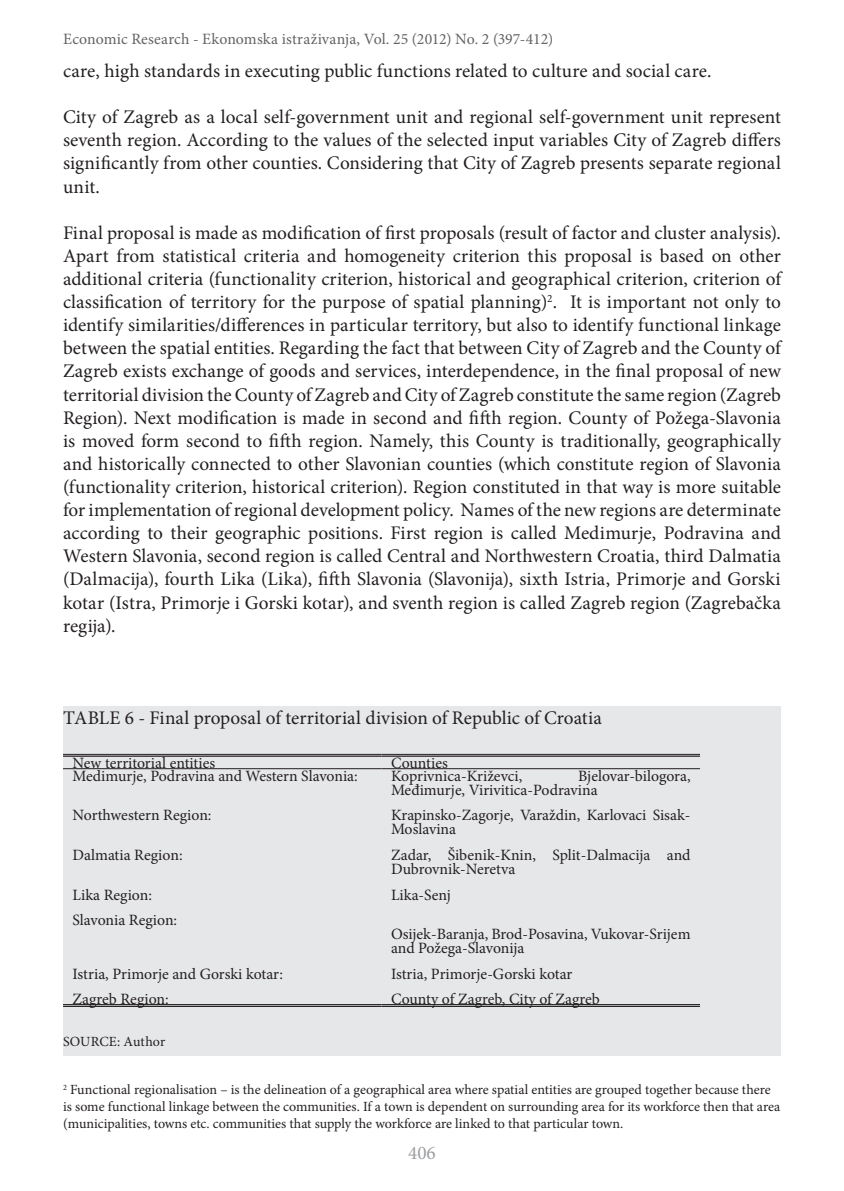
<style>
.page{position:relative;width:844px;height:1191px;background:#fff}
.page>*{position:absolute;margin:0;border:0;box-sizing:border-box;transform-origin:0 0}
.No_Spacing_First_par{font:19.25px/23.1px "Minion Pro";color:#231f20;text-align:justify}
.t1{font:19.25px "Minion Pro";color:#9b9da0}
.No_Spacing_First_par-2{font:15.75px/14.2px "Minion Pro";color:#231f20}
.t2{font:15.75px "Minion Pro";letter-spacing:.005em;color:#636366}
.No_Spacing_First_par-3{font:14px/16.8px "Minion Pro";color:#231f20}
</style>
<div class="page">
<div style="left:63px;top:706px;width:717px;height:349px;background:#e6e7e9"></div>
<hr style="left:63px;top:754px;width:318px;height:1px;background:#231f20">
<hr style="left:63px;top:755px;width:318px;height:2px;background:#231f20">
<hr style="left:381px;top:754px;width:318px;height:1px;background:#231f20">
<hr style="left:381px;top:755px;width:318px;height:2px;background:#231f20">
<hr style="left:63px;top:768px;width:318px;height:1px;background:#231f20">
<hr style="left:381px;top:768px;width:318px;height:1px;background:#231f20">
<hr style="left:63px;top:1004px;width:318px;height:1px;background:#231f20">
<hr style="left:63px;top:1005px;width:318px;height:2px;background:#231f20">
<hr style="left:381px;top:1004px;width:318px;height:1px;background:#231f20">
<hr style="left:381px;top:1005px;width:318px;height:2px;background:#231f20">
<p class="t2" style="left:63px;top:28px;width:491px">Economic Research - Ekonomska istraživanja, Vol. 25 (2012) No. 2 (397-412)</p>
<p class="No_Spacing_First_par" style="left:63px;top:59px;width:649px">care, high standards in executing public functions related to culture and social care.</p>
<p class="No_Spacing_First_par" style="left:63px;top:106px;width:719px">City of Zagreb as a local self-government unit and regional self-government unit represent seventh region. According to the values of the selected input variables City of Zagreb differs significantly from other counties. Considering that City of Zagreb presents separate regional unit.</p>
<p class="No_Spacing_First_par" style="left:63px;top:221px;width:719px">Final proposal is made as modification of first proposals (result of factor and cluster analysis).<br>Apart from statistical criteria and homogeneity criterion this proposal is based on other additional criteria (functionality criterion, historical and geographical criterion, criterion of classification of territory for the purpose of spatial planning)<sup>2</sup>. It is important not only to identify similarities/differences in particular territory, but also to identify functional linkage between the spatial entities. Regarding the fact that between City of Zagreb and the County of Zagreb exists exchange of goods and services, interdependence, in the final proposal of new territorial division the County of Zagreb and City of Zagreb constitute the same region (Zagreb Region). Next modification is made in second and fifth region. County of Požega-Slavonia is moved form second to fifth region. Namely, this County is traditionally, geographically and historically connected to other Slavonian counties (which constitute region of Slavonia (functionality criterion, historical criterion). Region constituted in that way is more suitable for implementation of regional development policy. Names of the new regions are determinate according to their geographic positions. First region is called Medimurje, Podravina and Western Slavonia, second region is called Central and Northwestern Croatia, third Dalmatia (Dalmacija), fourth Lika (Lika), fifth Slavonia (Slavonija), sixth Istria, Primorje and Gorski kotar (Istra, Primorje i Gorski kotar), and sventh region is called Zagreb region (Zagrebačka regija).</p>
<p class="No_Spacing_First_par" style="left:63px;top:706px;width:540px">TABLE 6 - Final proposal of territorial division of Republic of Croatia</p>
<p class="No_Spacing_First_par-2" style="left:72px;top:756px;width:144px">New territorial entities</p>
<p class="No_Spacing_First_par-2" style="left:391px;top:756px;width:58px">Counties</p>
<p class="No_Spacing_First_par-2" style="left:72px;top:768px;width:287px">Medimurje, Podravina and Western Slavonia:</p>
<p class="No_Spacing_First_par-2" style="left:391px;top:768px;width:133px">Koprivnica-Križevci,</p>
<p class="No_Spacing_First_par-2" style="left:391px;top:768px;width:301px;text-indent:187px">Bjelovar-bilogora,<br>Međimurje, Virivitica-Podravina</p>
<p class="No_Spacing_First_par-2" style="left:72px;top:808px;width:140px">Northwestern Region:</p>
<p class="No_Spacing_First_par-2" style="left:391px;top:808px;width:301px">Krapinsko-Zagorje, Varaždin, Karlovaci Sisak-<br>Moslavina</p>
<p class="No_Spacing_First_par-2" style="left:72px;top:848px;width:111px">Dalmatia Region:</p>
<p class="No_Spacing_First_par-2" style="left:391px;top:848px;width:301px">Zadar, Šibenik-Knin, Split-Dalmacija and<br>Dubrovnik-Neretva</p>
<p class="No_Spacing_First_par-2" style="left:72px;top:887px;width:81px">Lika Region:</p>
<p class="No_Spacing_First_par-2" style="left:391px;top:887px;width:61px">Lika-Senj</p>
<p class="No_Spacing_First_par-2" style="left:72px;top:913px;width:106px">Slavonia Region:</p>
<p class="No_Spacing_First_par-2" style="left:391px;top:927px;width:301px">Osijek-Baranja, Brod-Posavina, Vukovar-Srijem and Požega-Slavonija</p>
<p class="No_Spacing_First_par-2" style="left:72px;top:966px;width:212px">Istria, Primorje and Gorski kotar:</p>
<p class="No_Spacing_First_par-2" style="left:391px;top:966px;width:183px">Istria, Primorje-Gorski kotar</p>
<p class="No_Spacing_First_par-2" style="left:72px;top:992px;width:98px">Zagreb Region:</p>
<p class="No_Spacing_First_par-2" style="left:391px;top:992px;width:210px">County of Zagreb, City of Zagreb</p>
<p class="No_Spacing_First_par-3" style="left:63px;top:1033px;width:104px">SOURCE: Author</p>
<p class="No_Spacing_First_par-3" style="left:63px;top:1081px;width:718px"><sup>2</sup> Functional regionalisation – is the delineation of a geographical area where spatial entities are grouped together because there is some functional linkage between the communities. If a town is dependent on surrounding area for its workforce then that area (municipalities, towns etc. communities that supply the workforce are linked to that particular town.</p>
<p class="t1" style="left:408px;top:1139px;width:29px">406</p>
</div>
